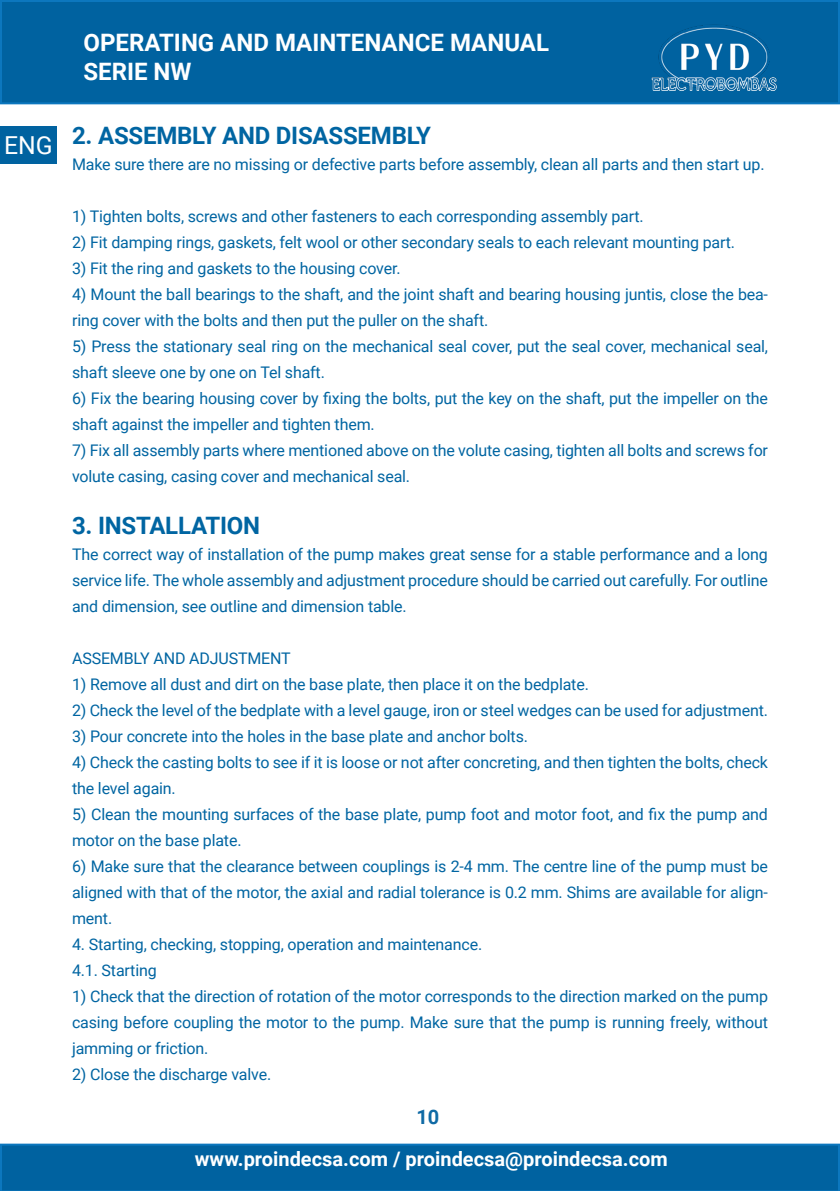
<style>
.page{position:relative;width:840px;height:1191px;background:#fff}
.page>*{position:absolute;margin:0;border:0;box-sizing:border-box;transform-origin:0 0}
.t1{font:700 24px "Roboto";letter-spacing:-.01em;color:#0065a2}
.t2{font:700 24px/28.8px "Roboto";color:#fff}
.t3{font:700 20px "Roboto";color:#fff}
.t4{font:700 20px "Roboto";color:#0f6aa5}
.t5{font:16px/26px "Roboto";letter-spacing:-.01em;color:#0065a2}
.s1{font-weight:400;font-size:24.8px;color:#fff}
</style>
<div class="page">
<div style="left:0;top:0;width:839px;height:104px;background:#0062a0;border:2px solid #0c77be"></div>
<svg style="left:0;top:1143px;width:839px;height:48px;background:#0465a2"></svg>
<img style="left:651px;top:24px;width:126px;height:67px">
<div style="left:0;top:126px;width:57px;height:37px;background:#0062a0"></div>
<h1 class="t2" style="left:83px;top:27px;width:467px">OPERATING AND MAINTENANCE MANUAL<br>SERIE NW</h1>
<p class="t1" style="left:4px;top:119px;width:428px"><span class="s1">ENG</span> 2. ASSEMBLY AND DISASSEMBLY</p>
<p class="t5" style="left:72px;top:151px;width:693px">Make sure there are no missing or defective parts before assembly, clean all parts and then start up.</p>
<p class="t5" style="left:72px;top:203px;width:573px">1) Tighten bolts, screws and other fasteners to each corresponding assembly part.</p>
<p class="t5" style="left:72px;top:229px;width:664px">2) Fit damping rings, gaskets, felt wool or other secondary seals to each relevant mounting part.</p>
<p class="t5" style="left:72px;top:255px;width:330px">3) Fit the ring and gaskets to the housing cover.</p>
<p class="t5" style="left:72px;top:281px;width:697px">4) Mount the ball bearings to the shaft, and the joint shaft and bearing housing juntis, close the bea&shy;ring cover with the bolts and then put the puller on the shaft.</p>
<p class="t5" style="left:72px;top:333px;width:697px">5) Press the stationary seal ring on the mechanical seal cover, put the seal cover, mechanical seal, shaft sleeve one by one on Tel shaft.</p>
<p class="t5" style="left:72px;top:385px;width:697px">6) Fix the bearing housing cover by fixing the bolts, put the key on the shaft, put the impeller on the shaft against the impeller and tighten them.</p>
<p class="t5" style="left:72px;top:437px;width:697px">7) Fix all assembly parts where mentioned above on the volute casing, tighten all bolts and screws for volute casing, casing cover and mechanical seal.</p>
<p class="t1" style="left:72px;top:509px;width:189px">3. INSTALLATION</p>
<p class="t5" style="left:72px;top:541px;width:697px;text-align:justify">The correct way of installation of the pump makes great sense for a stable performance and a long service life. The whole assembly and adjustment procedure should be carried out carefully. For outline and dimension, see outline and dimension table.</p>
<p class="t5" style="left:72px;top:645px;width:220px">ASSEMBLY AND ADJUSTMENT</p>
<p class="t5" style="left:72px;top:671px;width:518px">1) Remove all dust and dirt on the base plate, then place it on the bedplate.</p>
<p class="t5" style="left:72px;top:697px;width:697px">2) Check the level of the bedplate with a level gauge, iron or steel wedges can be used for adjustment.</p>
<p class="t5" style="left:72px;top:723px;width:457px">3) Pour concrete into the holes in the base plate and anchor bolts.</p>
<p class="t5" style="left:72px;top:749px;width:697px">4) Check the casting bolts to see if it is loose or not after concreting, and then tighten the bolts, check the level again.</p>
<p class="t5" style="left:72px;top:801px;width:697px">5) Clean the mounting surfaces of the base plate, pump foot and motor foot, and fix the pump and motor on the base plate.</p>
<p class="t5" style="left:72px;top:853px;width:697px;text-align:justify">6) Make sure that the clearance between couplings is 2-4 mm. The centre line of the pump must be aligned with that of the motor, the axial and radial tolerance is 0.2 mm. Shims are available for align&shy;ment.</p>
<p class="t5" style="left:72px;top:931px;width:411px">4. Starting, checking, stopping, operation and maintenance.</p>
<p class="t5" style="left:72px;top:957px;width:86px">4.1. Starting</p>
<p class="t5" style="left:72px;top:983px;width:697px;text-align:justify">1) Check that the direction of rotation of the motor corresponds to the direction marked on the pump casing before coupling the motor to the pump. Make sure that the pump is running freely, without jamming or friction.</p>
<p class="t5" style="left:72px;top:1061px;width:200px">2) Close the discharge valve.</p>
<p class="t4" style="left:416px;top:1103px;width:24px">10</p>
<p class="t3" style="left:195px;top:1144px;width:474px">www.proindecsa.com / proindecsa@proindecsa.com</p>
</div>
